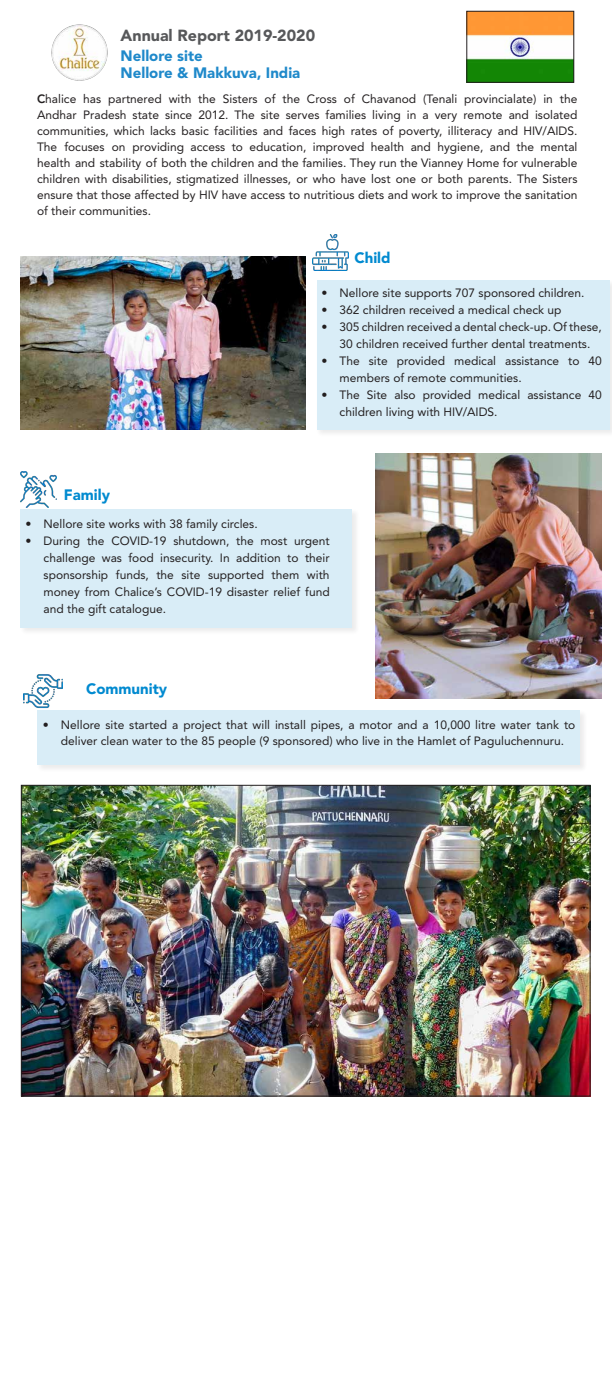
<style>
.page{position:relative;width:612px;height:1380px;background:#fff}
.page>*{position:absolute;margin:0;border:0;box-sizing:border-box;transform-origin:0 0}
.t1{font:900 16px "Avenir LT Std";color:#57585a}
.t2{font:900 15px "Avenir LT Std";color:#1f89ca}
.t3{font:900 15px "Avenir LT Std";color:#008ad0}
.t4{font:12px/16px "Avenir LT Std";color:#231f20;text-align:justify}
.s1{font-weight:800}
</style>
<div class="page">
<div style="left:316px;top:279px;width:296px;height:159px;background:#f6f6f6"></div>
<div style="left:317px;top:280px;width:293px;height:150px;background:#d9edf7"></div>
<div style="left:20px;top:508px;width:340px;height:127px;background:#231f20;opacity:.58"></div>
<div style="left:21px;top:509px;width:331px;height:118px;background:#d9edf7"></div>
<img style="left:51px;top:24px;width:57px;height:57px">
<div style="left:36px;top:710px;width:552px;height:63px;background:#f4f4f4"></div>
<div style="left:37px;top:711px;width:543px;height:54px;background:#d9edf7"></div>
<img style="left:469px;top:13px;width:103px;height:68px">
<div style="left:467px;top:11px;width:107px;height:72px;border:1px solid #231f20"></div>
<img style="left:24px;top:674px;width:38px;height:37px">
<img style="left:23px;top:787px;width:566px;height:308px">
<img style="left:313px;top:234px;width:36px;height:36px">
<img style="left:21px;top:471px;width:36px;height:36px">
<img style="left:21px;top:257px;width:285px;height:173px">
<img style="left:376px;top:454px;width:226px;height:244px">
<p class="t1" style="left:121px;top:25px;width:196px">Annual Report 2019-2020</p>
<p class="t2" style="left:121px;top:47px;width:84px">Nellore site</p>
<p class="t2" style="left:121px;top:64px;width:181px">Nellore &amp; Makkuva, India</p>
<p class="t4" style="left:37px;top:91px;width:542px"><span class="s1">C</span>halice has partnered with the Sisters of the Cross of Chavanod (Tenali provincialate) in the Andhar Pradesh state since 2012. The site serves families living in a very remote and isolated communities, which lacks basic facilities and faces high rates of poverty, illiteracy and HIV/AIDS.<br>The focuses on providing access to education, improved health and hygiene, and the mental health and stability of both the children and the families. They run the Vianney Home for vulnerable children with disabilities, stigmatized illnesses, or who have lost one or both parents. The Sisters ensure that those affected by HIV have access to nutritious diets and work to improve the sanitation of their communities.</p>
<p class="t3" style="left:355px;top:248px;width:38px">Child</p>
<p class="t3" style="left:64px;top:486px;width:48px">Family</p>
<p class="t4" style="left:322px;top:285px;width:265px">• Nellore site supports 707 sponsored children.</p>
<p class="t4" style="left:322px;top:302px;width:241px">• 362 children received a medical check up</p>
<p class="t4" style="left:322px;top:319px;width:282px;line-height:17px;text-align:center">• 305 children received a dental check-up. Of these,<br>30 children received further dental treatments.</p>
<p class="t4" style="left:340px;top:353px;width:264px;line-height:17px;text-indent:-18px">• The site provided medical assistance to 40 members of remote communities.</p>
<p class="t4" style="left:340px;top:387px;width:264px;line-height:17px;text-indent:-18px">• The Site also provided medical assistance 40 children living with HIV/AIDS.</p>
<p class="t4" style="left:26px;top:516px;width:234px">• Nellore site works with 38 family circles.</p>
<p class="t4" style="left:44px;top:532px;width:288px;line-height:17px;text-indent:-18px">• During the COVID-19 shutdown, the most urgent challenge was food insecurity. In addition to their sponsorship funds, the site supported them with money from Chalice’s COVID-19 disaster relief fund and the gift catalogue.</p>
<p class="t3" style="left:86px;top:679px;width:83px">Community</p>
<p class="t4" style="left:43px;top:717px;width:534px;text-align:center">• Nellore site started a project that will install pipes, a motor and a 10,000 litre water tank to deliver clean water to the 85 people (9 sponsored) who live in the Hamlet of Paguluchennuru.</p>
</div>
